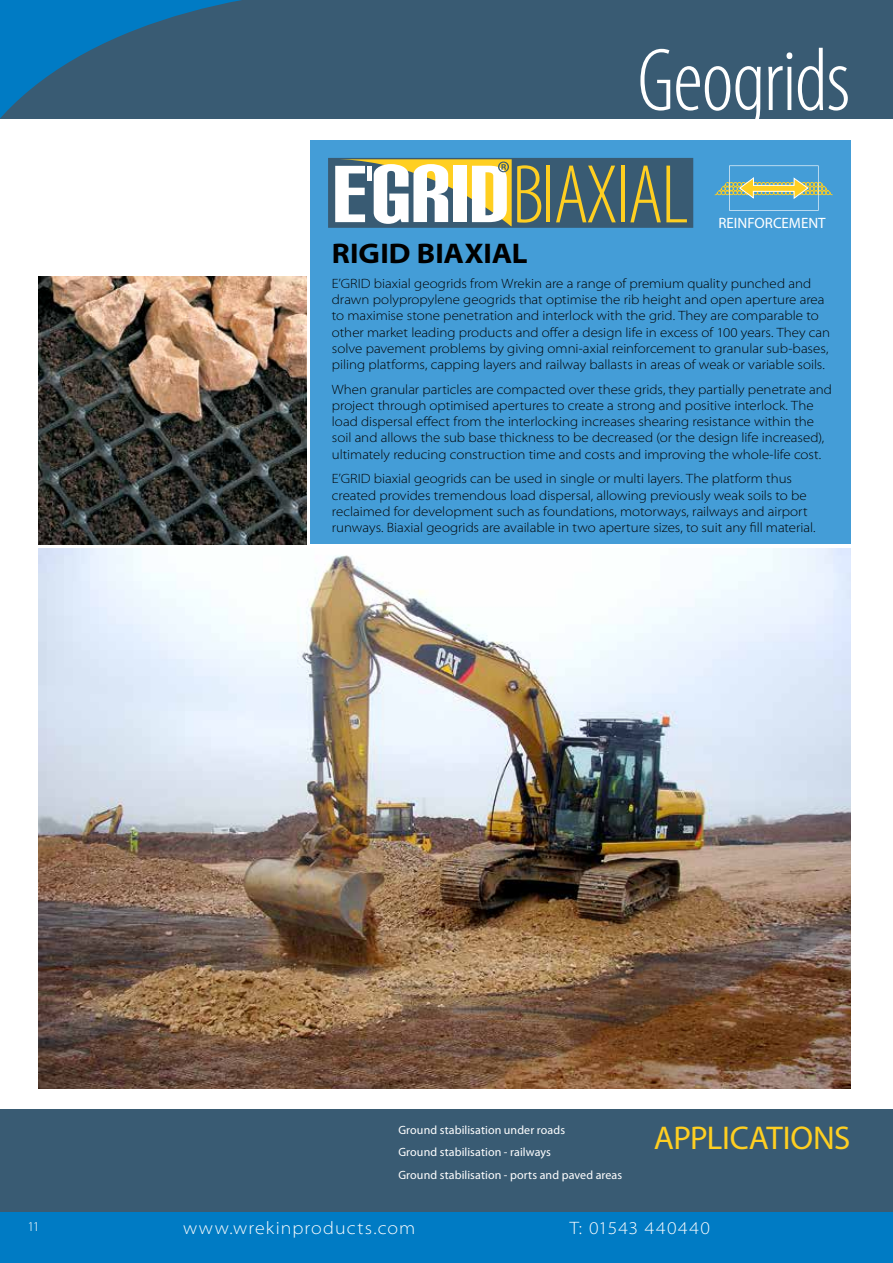
<style>
.page{position:relative;width:893px;height:1263px;background:#fff}
.page>*{position:absolute;margin:0;border:0;box-sizing:border-box;transform-origin:0 0}
.t1{font:300 condensed 90px "Myriad Pro";letter-spacing:-.015em;color:#fff}
.t2{font:33px "Myriad Pro";letter-spacing:-.015em;color:#ffcf21}
.t3{font:700 semi-expanded 28.5px "Myriad Pro";color:#000}
.t4{font:300 semi-expanded 18px "Myriad Pro";letter-spacing:.065em;color:#fff}
.t5{font:15px "Myriad Pro";color:#fff}
.t6{font:300 semi-expanded 13.5px/16.2px "Myriad Pro";color:#000}
.t7{font:300 semi-expanded 13.5px "Myriad Pro";color:#fff}
.t8{font:12px/22.5px "Myriad Pro";letter-spacing:.01em;color:#fff}
</style>
<div class="page">
<div style="left:0;top:1212px;width:893px;height:51px;background:#007bc4"></div>
<div style="left:0;top:0;width:893px;height:119px;background:#395b73"></div>
<svg style="left:0;top:0;width:242px;height:118px"></svg>
<div style="left:0;top:1110px;width:893px;height:102px;background:#395b73"></div>
<img style="left:38px;top:276px;width:268px;height:268px">
<div style="left:310px;top:140px;width:540px;height:404px;background:#449dd7"></div>
<div style="left:329px;top:159px;width:364px;height:68px;background:#395b73"></div>
<div style="left:328px;top:158px;width:365px;height:70px;border:1px solid #395b73"></div>
<svg style="left:330px;top:159px;width:211px;height:68px"></svg>
<hr style="left:547px;top:166px;width:3px;height:56px;background:#ffcf21">
<svg style="left:556px;top:166px;width:60px;height:56px"></svg>
<hr style="left:621px;top:166px;width:4px;height:56px;background:#ffcf21">
<svg style="left:630px;top:166px;width:57px;height:56px"></svg>
<svg style="left:714px;top:165px;width:119px;height:46px"></svg>
<img style="left:38px;top:549px;width:812px;height:540px">
<h1 class="t1" style="left:637px;top:32px;width:215px">Geogrids</h1>
<p class="t5" style="left:718px;top:215px;width:109px">REINFORCEMENT</p>
<h3 class="t3" style="left:332px;top:238px;width:197px">RIGID BIAXIAL</h3>
<p class="t6" style="left:332px;top:276px;width:500px">E’GRID biaxial geogrids from Wrekin are a range of premium quality punched and drawn polypropylene geogrids that optimise the rib height and open aperture area to maximise stone penetration and interlock with the grid. They are comparable to other market leading products and offer a design life in excess of 100 years. They can solve pavement problems by giving omni-axial reinforcement to granular sub-bases, piling platforms, capping layers and railway ballasts in areas of weak or variable soils.</p>
<p class="t6" style="left:332px;top:381px;width:502px">When granular particles are compacted over these grids, they partially penetrate and project through optimised apertures to create a strong and positive interlock. The load dispersal effect from the interlocking increases shearing resistance within the soil and allows the sub base thickness to be decreased (or the design life increased), ultimately reducing construction time and costs and improving the whole-life cost.</p>
<p class="t6" style="left:332px;top:471px;width:485px">E’GRID biaxial geogrids can be used in single or multi layers. The platform thus created provides tremendous load dispersal, allowing previously weak soils to be reclaimed for development such as foundations, motorways, railways and airport runways. Biaxial geogrids are available in two aperture sizes, to suit any fill material.</p>
<p class="t8" style="left:398px;top:1119px;width:225px">Ground stabilisation under roads<br>Ground stabilisation - railways<br>Ground stabilisation - ports and paved areas</p>
<h2 class="t2" style="left:654px;top:1120px;width:198px">APPLICATIONS</h2>
<p class="t7" style="left:28px;top:1218px;width:14px">11</p>
<h3 class="t4" style="left:183px;top:1218px;width:234px">www.wrekinproducts.com</h3>
<h3 class="t4" style="left:570px;top:1218px;width:142px">T: 01543 440440</h3>
</div>
